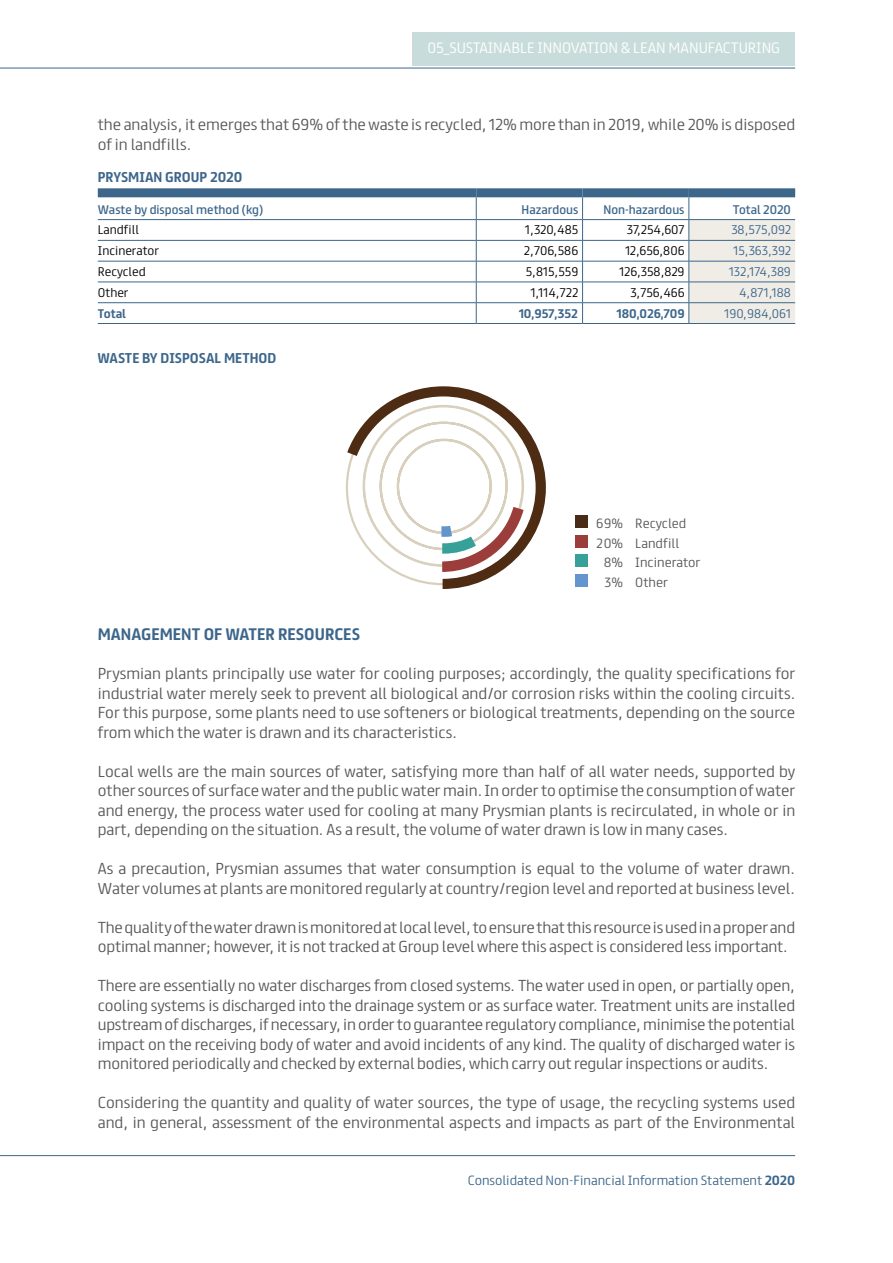
<style>
.page{position:relative;width:893px;height:1263px;background:#fff}
.page>*{position:absolute;margin:0;border:0;box-sizing:border-box;transform-origin:0 0}
.t1{font:700 15px "FS Truman";color:#3d668b}
.t2{font:300 14.25px/19.5px "FS Truman";color:#575756}
.t3{font:300 13.5px "FS Truman";color:#fff}
.t4{font:700 12.75px "FS Truman";color:#3d668b}
.t5{font:300 12px "FS Truman";color:#3d668b}
.t6{font:300 12px "FS Truman";color:#575756}
.t7{font:300 11.25px "FS Truman";color:#000}
.t8{font:11.25px "FS Truman";color:#3d668b}
.t9{font:300 11.25px "FS Truman";color:#3d668b}
.t10{font:700 11.25px "FS Truman";color:#3d668b}
.s1{font-weight:700}
</style>
<div class="page">
<hr style="left:98px;top:240px;width:378px;height:1px;background:#3d668b">
<hr style="left:98px;top:261px;width:378px;height:1px;background:#3d668b">
<hr style="left:98px;top:282px;width:378px;height:1px;background:#3d668b">
<div style="left:476px;top:188px;width:107px;height:9px;background:#3d668b"></div>
<div style="left:583px;top:188px;width:106px;height:9px;background:#3d668b"></div>
<div style="left:98px;top:188px;width:378px;height:9px;background:#3d668b"></div>
<hr style="left:98px;top:219px;width:378px;height:1px;background:#3d668b">
<div style="left:689px;top:188px;width:106px;height:9px;background:#3d668b"></div>
<hr style="left:689px;top:323px;width:106px;height:1px;background:#3d668b">
<hr style="left:98px;top:302px;width:378px;height:1px;background:#3d668b">
<hr style="left:98px;top:323px;width:378px;height:1px;background:#3d668b">
<hr style="left:476px;top:219px;width:107px;height:1px;background:#3d668b">
<hr style="left:583px;top:219px;width:106px;height:1px;background:#3d668b">
<hr style="left:476px;top:240px;width:107px;height:1px;background:#3d668b">
<hr style="left:583px;top:240px;width:106px;height:1px;background:#3d668b">
<hr style="left:476px;top:261px;width:107px;height:1px;background:#3d668b">
<hr style="left:583px;top:261px;width:106px;height:1px;background:#3d668b">
<hr style="left:476px;top:282px;width:107px;height:1px;background:#3d668b">
<hr style="left:583px;top:282px;width:106px;height:1px;background:#3d668b">
<hr style="left:476px;top:302px;width:107px;height:1px;background:#3d668b">
<svg style="left:476px;top:197px;width:1px;height:126px"></svg>
<hr style="left:583px;top:302px;width:106px;height:1px;background:#3d668b">
<svg style="left:582px;top:197px;width:1px;height:126px"></svg>
<hr style="left:476px;top:323px;width:107px;height:1px;background:#3d668b">
<hr style="left:583px;top:323px;width:106px;height:1px;background:#3d668b">
<svg style="left:689px;top:197px;width:106px;height:126px"></svg>
<div style="left:575px;top:516px;width:12px;height:12px;background:#492c18"></div>
<div style="left:575px;top:535px;width:12px;height:13px;background:#9b3d3b"></div>
<div style="left:575px;top:555px;width:12px;height:12px;background:#36a099"></div>
<div style="left:575px;top:574px;width:12px;height:13px;background:#6495cf"></div>
<svg style="left:347px;top:386px;width:199px;height:203px"></svg>
<div style="left:412px;top:32px;width:383px;height:33px;background:#c8dddb"></div>
<hr style="left:0;top:68px;width:795px;height:1px;background:#3d668b">
<hr style="left:0;top:1155px;width:795px;height:1px;background:#3d668b">
<p class="t3" style="left:427px;top:36px;width:354px">05_SUSTAINABLE INNOVATION &amp; LEAN MANUFACTURING</p>
<p class="t2" style="left:98px;top:114px;width:699px">the analysis, it emerges that 69% of the waste is recycled, 12% more than in 2019, while 20% is disposed of in landfills.</p>
<p class="t4" style="left:98px;top:166px;width:146px">PRYSMIAN GROUP 2020</p>
<p class="t8" style="left:98px;top:199px;width:167px">Waste by disposal method (kg)</p>
<p class="t8" style="left:522px;top:199px;width:58px">Hazardous</p>
<p class="t8" style="left:603px;top:199px;width:83px">Non-hazardous</p>
<p class="t8" style="left:733px;top:199px;width:60px">Total 2020</p>
<p class="t7" style="left:98px;top:220px;width:43px">Landfill</p>
<p class="t7" style="left:525px;top:220px;width:55px">1,320,485</p>
<p class="t7" style="left:627px;top:220px;width:59px">37,254,607</p>
<p class="t9" style="left:731px;top:220px;width:61px">38,575,092</p>
<p class="t7" style="left:98px;top:241px;width:63px">Incinerator</p>
<p class="t7" style="left:524px;top:241px;width:56px">2,706,586</p>
<p class="t7" style="left:625px;top:241px;width:61px">12,656,806</p>
<p class="t9" style="left:733px;top:241px;width:59px">15,363,392</p>
<p class="t7" style="left:98px;top:262px;width:49px">Recycled</p>
<p class="t7" style="left:526px;top:262px;width:54px">5,815,559</p>
<p class="t7" style="left:620px;top:262px;width:67px">126,358,829</p>
<p class="t9" style="left:729px;top:262px;width:63px">132,174,389</p>
<p class="t7" style="left:98px;top:283px;width:32px">Other</p>
<p class="t7" style="left:531px;top:283px;width:49px">1,114,722</p>
<p class="t7" style="left:630px;top:283px;width:56px">3,756,466</p>
<p class="t9" style="left:739px;top:283px;width:53px">4,871,188</p>
<p class="t10" style="left:98px;top:303px;width:30px">Total</p>
<p class="t10" style="left:519px;top:303px;width:61px">10,957,352</p>
<p class="t10" style="left:617px;top:303px;width:70px">180,026,709</p>
<p class="t9" style="left:724px;top:303px;width:68px">190,984,061</p>
<p class="t4" style="left:98px;top:347px;width:180px">WASTE BY DISPOSAL METHOD</p>
<p class="t6" style="left:596px;top:513px;width:92px">69% Recycled</p>
<p class="t6" style="left:596px;top:533px;width:85px">20% Landfill</p>
<p class="t6" style="left:604px;top:552px;width:98px">8% Incinerator</p>
<p class="t6" style="left:604px;top:572px;width:66px">3% Other</p>
<p class="t1" style="left:98px;top:621px;width:264px">MANAGEMENT OF WATER RESOURCES</p>
<p class="t2" style="left:98px;top:663px;width:699px;text-align:justify">Prysmian plants principally use water for cooling purposes; accordingly, the quality specifications for industrial water merely seek to prevent all biological and/or corrosion risks within the cooling circuits.<br>For this purpose, some plants need to use softeners or biological treatments, depending on the source from which the water is drawn and its characteristics.</p>
<p class="t2" style="left:98px;top:760px;width:699px;text-align:justify">Local wells are the main sources of water, satisfying more than half of all water needs, supported by other sources of surface water and the public water main. In order to optimise the consumption of water and energy, the process water used for cooling at many Prysmian plants is recirculated, in whole or in part, depending on the situation. As a result, the volume of water drawn is low in many cases.</p>
<p class="t2" style="left:98px;top:858px;width:699px">As a precaution, Prysmian assumes that water consumption is equal to the volume of water drawn.<br>Water volumes at plants are monitored regularly at country/region level and reported at business level.</p>
<p class="t2" style="left:98px;top:916px;width:699px">The quality of the water drawn is monitored at local level, to ensure that this resource is used in a proper and optimal manner; however, it is not tracked at Group level where this aspect is considered less important.</p>
<p class="t2" style="left:98px;top:975px;width:699px;text-align:justify">There are essentially no water discharges from closed systems. The water used in open, or partially open, cooling systems is discharged into the drainage system or as surface water. Treatment units are installed upstream of discharges, if necessary, in order to guarantee regulatory compliance, minimise the potential impact on the receiving body of water and avoid incidents of any kind. The quality of discharged water is monitored periodically and checked by external bodies, which carry out regular inspections or audits.</p>
<p class="t2" style="left:98px;top:1092px;width:699px">Considering the quantity and quality of water sources, the type of usage, the recycling systems used and, in general, assessment of the environmental aspects and impacts as part of the Environmental</p>
<p class="t5" style="left:468px;top:1169px;width:329px">Consolidated Non-Financial Information Statement <span class="s1">2020</span></p>
</div>
